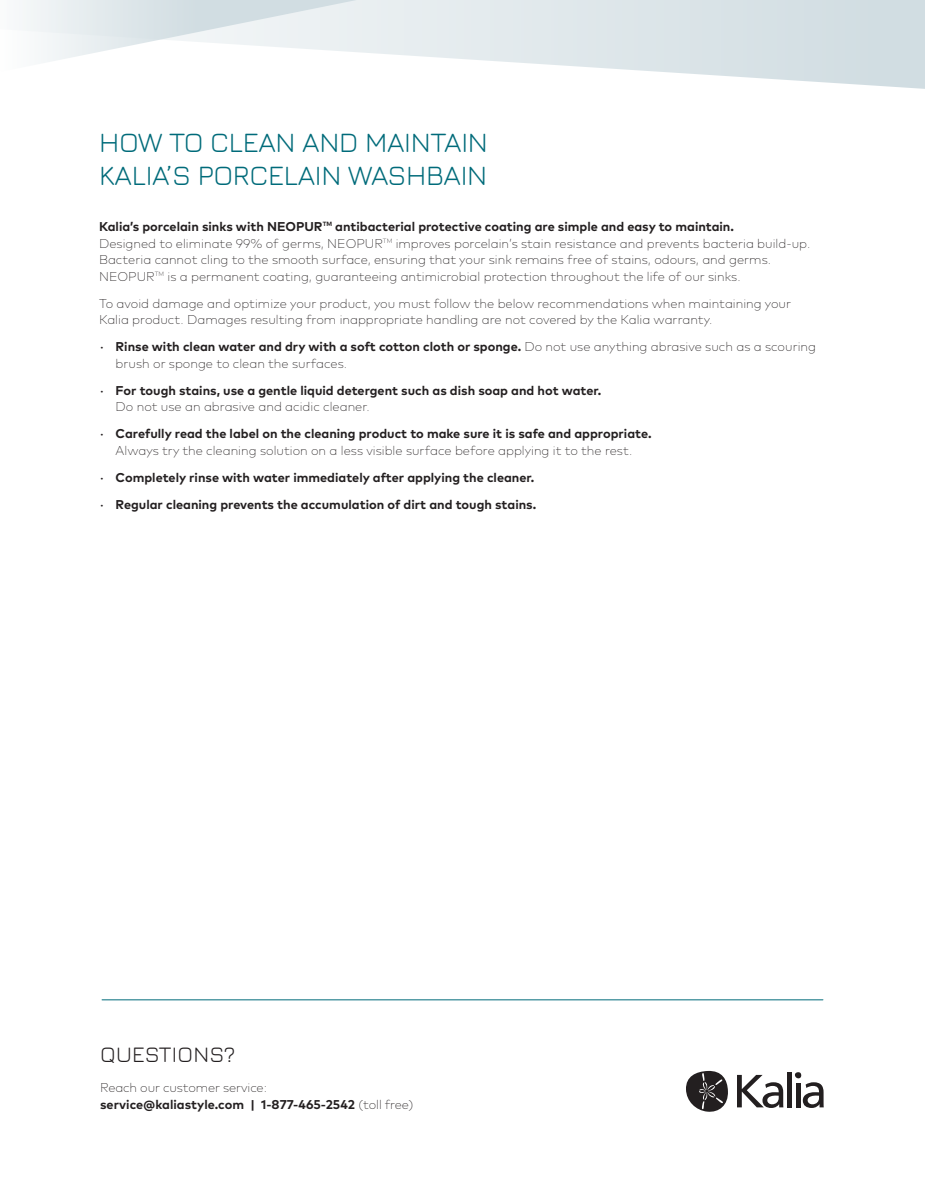
<style>
.page{position:relative;width:925px;height:1188px;background:#fff}
.page>*{position:absolute;margin:0;border:0;box-sizing:border-box;transform-origin:0 0}
.t1{font:28.5px/33px "Jura";letter-spacing:-.01em;color:#006b7a}
.t2{font:22.5px "Jura";letter-spacing:.01em;color:#231f20}
.t3{font:200 12.75px/16.5px "FF Mark Pro";color:#231f20}
.t4{font:700 12.75px/16.5px "FF Mark Pro";color:#231f20}
.s1{font-weight:700}
.s2{font-weight:200}
</style>
<div class="page">
<svg style="left:686px;top:1071px;width:42px;height:41px"></svg>
<div style="left:787px;top:1072px;width:5px;height:35px;background:#231f20"></div>
<hr style="left:796px;top:1083px;width:4px;height:24px;background:#231f20">
<div style="left:795px;top:1072px;width:6px;height:7px;background:#231f20;border-radius:50%"></div>
<svg style="left:737px;top:1075px;width:46px;height:33px"></svg>
<svg style="left:803px;top:1082px;width:21px;height:26px"></svg>
<hr style="left:102px;top:999px;width:721px;height:1px;background:#006b7a">
<svg style="left:357px;top:0;width:568px;height:89px;fill:#dee7ea"></svg>
<svg style="left:24px;top:0;width:333px;height:63px"></svg>
<h1 class="t1" style="left:99px;top:123px;width:390px">HOW TO CLEAN AND MAINTAIN<br>KALIA’S PORCELAIN WASHBAIN</h1>
<p class="t3" style="left:99px;top:218px;width:712px"><span class="s1">Kalia’s porcelain sinks with NEOPUR</span><sup>TM</sup> <span class="s1">antibacterial protective coating are simple and easy to maintain.<br></span>Designed to eliminate 99% of germs, NEOPUR<sup>TM</sup> improves porcelain’s stain resistance and prevents bacteria build-up.<br>Bacteria cannot cling to the smooth surface, ensuring that your sink remains free of stains, odours, and germs.<br>NEOPUR<sup>TM</sup> is a permanent coating, guaranteeing antimicrobial protection throughout the life of our sinks.</p>
<p class="t3" style="left:99px;top:294px;width:693px">To avoid damage and optimize your product, you must follow the below recommendations when maintaining your<br>Kalia product. Damages resulting from inappropriate handling are not covered by the Kalia warranty.</p>
<p class="t3" style="left:116px;top:338px;width:702px;text-indent:-16px">• <span class="s1">Rinse with clean water and dry with a soft cotton cloth or sponge.</span> Do not use anything abrasive such as a scouring brush or sponge to clean the surfaces.</p>
<p class="t4" style="left:116px;top:381px;width:487px;text-indent:-16px"><span class="s2">•</span> For tough stains, use a gentle liquid detergent such as dish soap and hot water.<br><span class="s2">Do not use an abrasive and acidic cleaner.</span></p>
<p class="t3" style="left:99px;top:425px;width:554px;text-align:center">• <span class="s1">Carefully read the label on the cleaning product to make sure it is safe and appropriate.<br></span>Always try the cleaning solution on a less visible surface before applying it to the rest.</p>
<p class="t4" style="left:99px;top:468px;width:437px"><span class="s2">•</span> Completely rinse with water immediately after applying the cleaner.</p>
<p class="t4" style="left:99px;top:495px;width:439px"><span class="s2">•</span> Regular cleaning prevents the accumulation of dirt and tough stains.</p>
<h2 class="t2" style="left:100px;top:1038px;width:137px">QUESTIONS?</h2>
<p class="t4" style="left:100px;top:1078px;width:315px"><span class="s2">Reach our customer service: </span>service@kaliastyle.com | 1-877-465-2542 <span class="s2">(toll free)</span></p>
</div>
